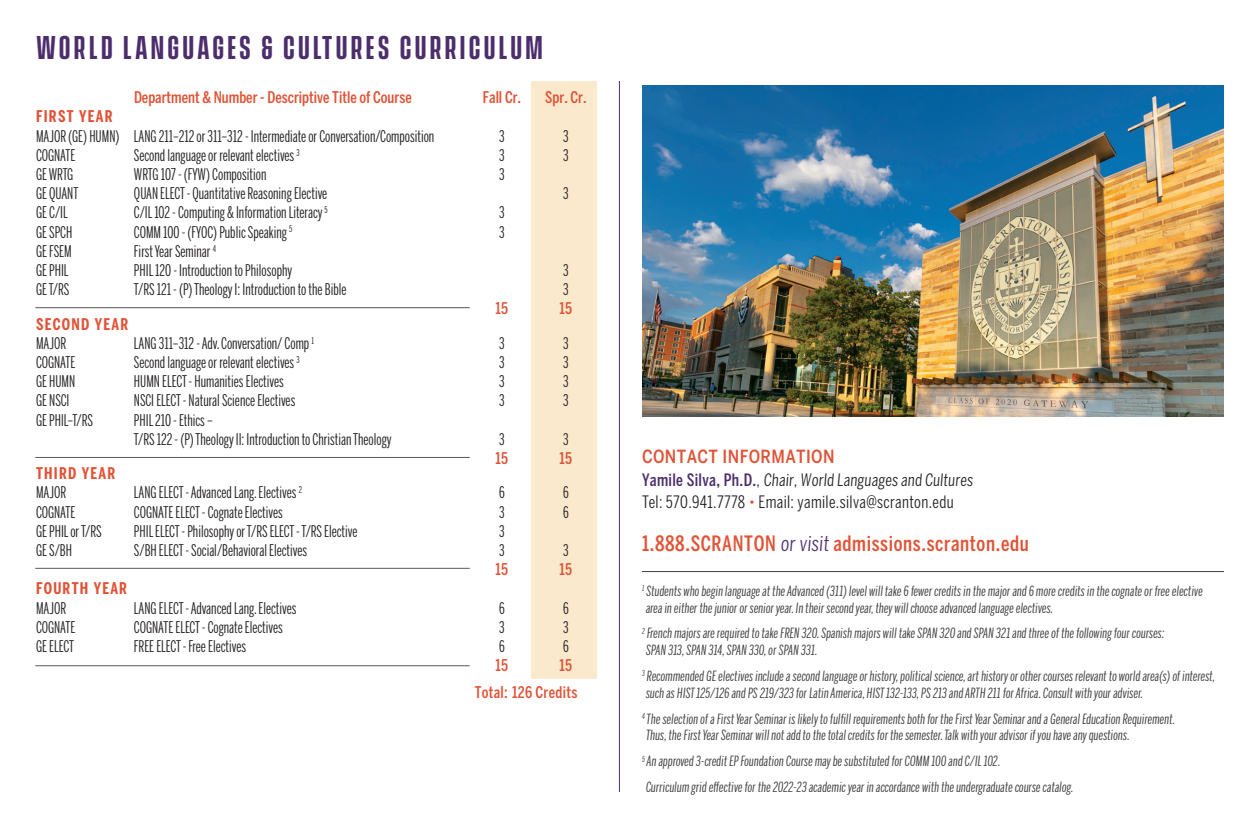
<style>
.page{position:relative;width:1260px;height:828px;background:#fff}
.page>*{position:absolute;margin:0;border:0;box-sizing:border-box;transform-origin:0 0}
.t1{font:600 30px "Vanguard CF";letter-spacing:.11em;color:#4d2e6d}
.t2{font:500 extra-condensed 21px "Benton Sans";letter-spacing:.03em;color:#e05336}
.t3{font:500 condensed 18px "Benton Sans";letter-spacing:.02em;color:#e05336}
.Front_-_Contact{font:extra-condensed 17px/22px "Benton Sans";letter-spacing:.02em;color:#231f20}
.t4{font:16px "Benton Sans Extra Comp";color:#231f20;scale:1.05 1}
.t5{font:500 extra-condensed 16px "Benton Sans";color:#e05336}
.Back_-_Years{font:700 extra-condensed 16px "Benton Sans";letter-spacing:.08em;color:#e05336}
.t6{font:500 extra-condensed 16px/27.2px "Benton Sans";letter-spacing:.02em;color:#e05336}
.t7{font:italic 14px/16.8px "Benton Sans Extra Comp";letter-spacing:.005em;color:#3e3e3f;scale:1.1 1}
.s1{font-weight:500;color:#4d2e6d}
.s2{font-size:14px;color:#e05336}
.s3{font-weight:400;color:#4d2e6d}
</style>
<div class="page">
<hr style="left:642px;top:571px;width:582px;height:1px;background:#3e3e3f">
<div style="left:532px;top:81px;width:65px;height:598px;background:#fbe9cd"></div>
<hr style="left:35px;top:307px;width:435px;height:1px;background:#57585a">
<hr style="left:35px;top:457px;width:435px;height:1px;background:#57585a">
<hr style="left:35px;top:568px;width:435px;height:1px;background:#57585a">
<hr style="left:35px;top:665px;width:435px;height:1px;background:#57585a">
<hr style="left:619px;top:81px;width:1px;height:711px;background:#4d2e6d">
<img style="left:642px;top:86px;width:582px;height:331px">
<p class="t1" style="left:36px;top:29px;width:508px">WORLD LANGUAGES &amp; CULTURES CURRICULUM</p>
<p class="t5" style="left:134px;top:88px;width:279px">Department &amp; Number - Descriptive Title of Course</p>
<p class="t5" style="left:483px;top:88px;width:40px">Fall Cr.</p>
<p class="t5" style="left:545px;top:88px;width:43px">Spr. Cr.</p>
<p class="Back_-_Years" style="left:36px;top:107px;width:78px">FIRST YEAR</p>
<p class="t4" style="left:36px;top:127px;width:381px">MAJOR (GE) HUMN) LANG 211–212 or 311–312 - Intermediate or Conversation/Composition</p>
<p class="t4" style="left:499px;top:127px;width:7px">3</p>
<p class="t4" style="left:563px;top:127px;width:7px">3</p>
<p class="t4" style="left:36px;top:146px;width:39px">COGNATE</p>
<p class="t4" style="left:134px;top:146px;width:159px">Second language or relevant electives <sup>3</sup></p>
<p class="t4" style="left:499px;top:146px;width:7px">3</p>
<p class="t4" style="left:563px;top:146px;width:7px">3</p>
<p class="t4" style="left:36px;top:165px;width:37px">GE WRTG</p>
<p class="t4" style="left:134px;top:165px;width:128px">WRTG 107 - (FYW) Composition</p>
<p class="t4" style="left:499px;top:165px;width:7px">3</p>
<p class="t4" style="left:36px;top:184px;width:42px">GE QUANT</p>
<p class="t4" style="left:134px;top:184px;width:186px">QUAN ELECT - Quantitative Reasoning Elective</p>
<p class="t4" style="left:563px;top:184px;width:7px">3</p>
<p class="t4" style="left:36px;top:203px;width:32px">GE C/IL</p>
<p class="t4" style="left:134px;top:203px;width:186px">C/IL 102 - Computing &amp; Information Literacy <sup>5</sup></p>
<p class="t4" style="left:499px;top:203px;width:7px">3</p>
<p class="t4" style="left:36px;top:223px;width:36px">GE SPCH</p>
<p class="t4" style="left:134px;top:223px;width:152px">COMM 100 - (FYOC) Public Speaking <sup>5</sup></p>
<p class="t4" style="left:499px;top:223px;width:7px">3</p>
<p class="t4" style="left:36px;top:242px;width:36px">GE FSEM</p>
<p class="t4" style="left:134px;top:242px;width:80px">First Year Seminar <sup>4</sup></p>
<p class="t4" style="left:36px;top:261px;width:33px">GE PHIL</p>
<p class="t4" style="left:134px;top:261px;width:152px">PHIL 120 - Introduction to Philosophy</p>
<p class="t4" style="left:563px;top:261px;width:7px">3</p>
<p class="t4" style="left:36px;top:280px;width:33px">GE T/RS</p>
<p class="t4" style="left:134px;top:280px;width:204px">T/RS 121 - (P) Theology I: Introduction to the Bible</p>
<p class="t4" style="left:563px;top:280px;width:7px">3</p>
<p class="t5" style="left:495px;top:299px;width:14px">15</p>
<p class="t5" style="left:559px;top:299px;width:14px">15</p>
<p class="Back_-_Years" style="left:36px;top:315px;width:94px">SECOND YEAR</p>
<p class="t4" style="left:36px;top:334px;width:30px">MAJOR</p>
<p class="t4" style="left:134px;top:334px;width:173px">LANG 311–312 - Adv. Conversation/ Comp <sup>1</sup></p>
<p class="t4" style="left:499px;top:334px;width:7px">3</p>
<p class="t4" style="left:563px;top:334px;width:7px">3</p>
<p class="t4" style="left:36px;top:353px;width:39px">COGNATE</p>
<p class="t4" style="left:134px;top:353px;width:159px">Second language or relevant electives <sup>3</sup></p>
<p class="t4" style="left:499px;top:353px;width:7px">3</p>
<p class="t4" style="left:563px;top:353px;width:7px">3</p>
<p class="t4" style="left:36px;top:372px;width:39px">GE HUMN</p>
<p class="t4" style="left:134px;top:372px;width:144px">HUMN ELECT - Humanities Electives</p>
<p class="t4" style="left:499px;top:372px;width:7px">3</p>
<p class="t4" style="left:563px;top:372px;width:7px">3</p>
<p class="t4" style="left:36px;top:391px;width:33px">GE NSCI</p>
<p class="t4" style="left:134px;top:391px;width:155px">NSCI ELECT - Natural Science Electives</p>
<p class="t4" style="left:499px;top:391px;width:7px">3</p>
<p class="t4" style="left:563px;top:391px;width:7px">3</p>
<p class="t4" style="left:36px;top:411px;width:56px">GE PHlL–T/RS</p>
<p class="t4" style="left:134px;top:411px;width:77px">PHIL 210 - Ethics –</p>
<p class="t4" style="left:134px;top:430px;width:247px">T/RS 122 - (P) Theology II: Introduction to Christian Theology</p>
<p class="t4" style="left:499px;top:430px;width:7px">3</p>
<p class="t4" style="left:563px;top:430px;width:7px">3</p>
<p class="t5" style="left:495px;top:449px;width:14px">15</p>
<p class="t5" style="left:559px;top:449px;width:14px">15</p>
<p class="Back_-_Years" style="left:36px;top:464px;width:81px">THIRD YEAR</p>
<p class="t4" style="left:36px;top:483px;width:30px">MAJOR</p>
<p class="t4" style="left:134px;top:483px;width:162px">LANG ELECT - Advanced Lang. Electives <sup>2</sup></p>
<p class="t4" style="left:499px;top:483px;width:7px">6</p>
<p class="t4" style="left:563px;top:483px;width:7px">6</p>
<p class="t4" style="left:36px;top:503px;width:39px">COGNATE</p>
<p class="t4" style="left:134px;top:503px;width:143px">COGNATE ELECT - Cognate Electives</p>
<p class="t4" style="left:499px;top:503px;width:7px">3</p>
<p class="t4" style="left:563px;top:503px;width:7px">6</p>
<p class="t4" style="left:36px;top:522px;width:64px">GE PHIL or T/RS</p>
<p class="t4" style="left:134px;top:522px;width:214px">PHIL ELECT - Philosophy or T/RS ELECT - T/RS Elective</p>
<p class="t4" style="left:499px;top:522px;width:7px">3</p>
<p class="t4" style="left:36px;top:541px;width:36px">GE S/BH</p>
<p class="t4" style="left:134px;top:541px;width:167px">S/BH ELECT - Social/Behavioral Electives</p>
<p class="t4" style="left:499px;top:541px;width:7px">3</p>
<p class="t4" style="left:563px;top:541px;width:7px">3</p>
<p class="t5" style="left:495px;top:560px;width:14px">15</p>
<p class="t5" style="left:559px;top:560px;width:14px">15</p>
<p class="Back_-_Years" style="left:36px;top:579px;width:93px">FOURTH YEAR</p>
<p class="t4" style="left:36px;top:599px;width:30px">MAJOR</p>
<p class="t4" style="left:134px;top:599px;width:156px">LANG ELECT - Advanced Lang. Electives</p>
<p class="t4" style="left:499px;top:599px;width:7px">6</p>
<p class="t4" style="left:563px;top:599px;width:7px">6</p>
<p class="t4" style="left:36px;top:618px;width:39px">COGNATE</p>
<p class="t4" style="left:134px;top:618px;width:143px">COGNATE ELECT - Cognate Electives</p>
<p class="t4" style="left:499px;top:618px;width:7px">3</p>
<p class="t4" style="left:563px;top:618px;width:7px">3</p>
<p class="t4" style="left:36px;top:637px;width:38px">GE ELECT</p>
<p class="t4" style="left:134px;top:637px;width:108px">FREE ELECT - Free Electives</p>
<p class="t4" style="left:499px;top:637px;width:7px">6</p>
<p class="t4" style="left:563px;top:637px;width:7px">6</p>
<p class="t5" style="left:495px;top:656px;width:14px">15</p>
<p class="t6" style="left:475px;top:652px;width:104px;text-indent:84px">15<br>Total: 126 Credits</p>
<p class="t3" style="left:642px;top:446px;width:194px">CONTACT INFORMATION</p>
<p class="Front_-_Contact" style="left:642px;top:468px;width:334px"><span class="s1">Yamile Silva, Ph.D.</span>, Chair, World Languages and Cultures<br>Tel: 570.941.7778 <span class="s2">•</span> Email: yamile.silva@scranton.edu</p>
<p class="t2" style="left:642px;top:531px;width:388px">1.888.SCRANTON <span class="s3">or visit</span>admissions.scranton.edu</p>
<p class="t7" style="left:642px;top:582px;width:511px"><sup>1</sup> Students who begin language at the Advanced (311) level will take 6 fewer credits in the major and 6 more credits in the cognate or free elective area in either the junior or senior year. In their second year, they will choose advanced language electives.</p>
<p class="t7" style="left:642px;top:625px;width:477px"><sup>2</sup> French majors are required to take FREN 320. Spanish majors will take SPAN 320 and SPAN 321 and three of the following four courses:<br>SPAN 313, SPAN 314, SPAN 330, or SPAN 331.</p>
<p class="t7" style="left:642px;top:667px;width:523px"><sup>3</sup> Recommended GE electives include a second language or history, political science, art history or other courses relevant to world area(s) of interest, such as HIST 125/126 and PS 219/323 for Latin America, HIST 132-133, PS 213 and ARTH 211 for Africa. Consult with your adviser.</p>
<p class="t7" style="left:642px;top:710px;width:486px"><sup>4</sup> The selection of a First Year Seminar is likely to fulfill requirements both for the First Year Seminar and a General Education Requirement.<br>Thus, the First Year Seminar will not add to the total credits for the semester. Talk with your advisor if you have any questions.</p>
<p class="t7" style="left:642px;top:753px;width:328px"><sup>5</sup> An approved 3-credit EP Foundation Course may be substituted for COMM 100 and C/IL 102.</p>
<p class="t7" style="left:646px;top:778px;width:391px">Curriculum grid effective for the 2022-23 academic year in accordance with the undergraduate course catalog.</p>
</div>
